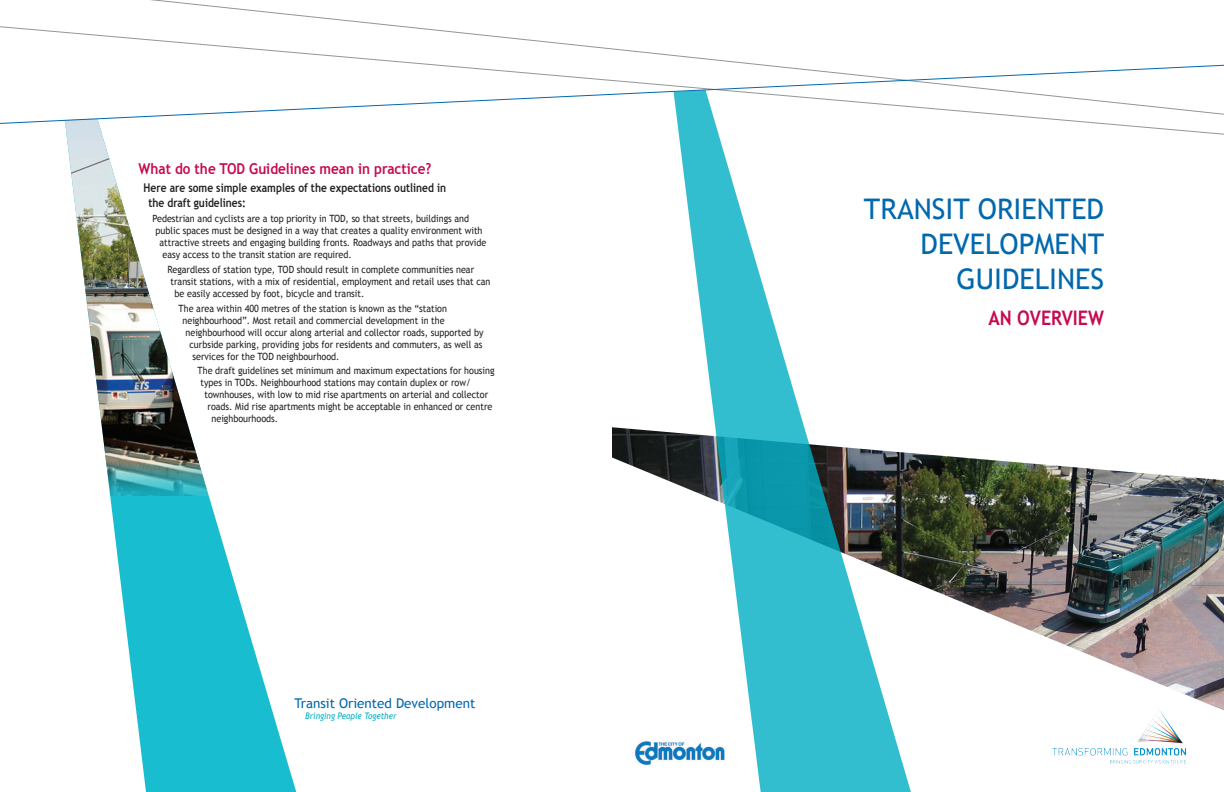
<style>
.page{position:relative;width:1224px;height:792px;background:#fff}
.page>*{position:absolute;margin:0;border:0;box-sizing:border-box;transform-origin:0 0}
.t1{font:28.4px/35px "Trebuchet MS";color:#0168ae;text-align:right}
.t2{font:700 20px "Trebuchet MS";color:#c7094f;scale:.9 1}
.t3{font:700 15px "Trebuchet MS";color:#c7094f;scale:.9 1}
.t4{font:13.4px "Trebuchet MS";color:#0168ae}
.t5{font:700 12px/14.4px "Trebuchet MS";color:#231f20;scale:.85 1}
.t6{font:10px "Trebuchet MS";color:#231f20;scale:.9 1}
.t7{font:italic 9px "Trebuchet MS";color:#00aec5;scale:.9 1}
</style>
<div class="page">
<img style="left:612px;top:427px;width:612px;height:284px">
<svg style="left:674px;top:136px;width:240px;height:656px"></svg>
<svg style="left:110px;top:495px;width:186px;height:297px;fill:#19bdd0"></svg>
<img style="left:66px;top:136px;width:140px;height:359px">
<img style="left:1040px;top:706px;width:168px;height:58px">
<img style="left:635px;top:738px;width:94px;height:30px">
<svg style="left:0;top:25px;width:1224px;height:111px"></svg>
<svg style="left:0;top:64px;width:1224px;height:61px"></svg>
<svg style="left:206px;top:486px;width:90px;height:190px"></svg>
<h3 class="t3" style="left:139px;top:159px;width:327px">What do the TOD Guidelines mean in practice?</h3>
<p class="t5" style="left:149px;top:181px;width:352px;text-indent:-5px">Here are some simple examples of the expectations outlined in the draft guidelines:</p>
<p class="t6" style="left:153px;top:212px;width:353px">Pedestrian and cyclists are a top priority in TOD, so that streets, buildings and</p>
<p class="t6" style="left:156px;top:224px;width:365px">public spaces must be designed in a way that creates a quality environment with</p>
<p class="t6" style="left:160px;top:236px;width:365px">attractive streets and engaging building fronts. Roadways and paths that provide</p>
<p class="t6" style="left:163px;top:248px;width:212px">easy access to the transit station are required.</p>
<p class="t6" style="left:168px;top:263px;width:342px">Regardless of station type, TOD should result in complete communities near</p>
<p class="t6" style="left:171px;top:275px;width:357px">transit stations, with a mix of residential, employment and retail uses that can</p>
<p class="t6" style="left:175px;top:287px;width:212px">be easily accessed by foot, bicycle and transit.</p>
<p class="t6" style="left:179px;top:302px;width:300px">The area within 400 metres of the station is known as the “station</p>
<p class="t6" style="left:183px;top:314px;width:293px">neighbourhood”. Most retail and commercial development in the</p>
<p class="t6" style="left:186px;top:326px;width:333px">neighbourhood will occur along arterial and collector roads, supported by</p>
<p class="t6" style="left:190px;top:338px;width:327px">curbside parking, providing jobs for residents and commuters, as well as</p>
<p class="t6" style="left:193px;top:350px;width:165px">services for the TOD neighbourhood.</p>
<p class="t6" style="left:198px;top:365px;width:332px">The draft guidelines set minimum and maximum expectations for housing</p>
<p class="t6" style="left:201px;top:377px;width:302px">types in TODs. Neighbourhood stations may contain duplex or row/</p>
<p class="t6" style="left:205px;top:389px;width:317px">townhouses, with low to mid rise apartments on arterial and collector</p>
<p class="t6" style="left:208px;top:401px;width:318px">roads. Mid rise apartments might be acceptable in enhanced or centre</p>
<p class="t6" style="left:212px;top:413px;width:76px">neighbourhoods.</p>
<h3 class="t4" style="left:294px;top:696px;width:182px">Transit Oriented Development</h3>
<p class="t7" style="left:305px;top:711px;width:103px">Bringing People Together</p>
<h1 class="t1" style="left:864px;top:192px;width:242px">TRANSIT ORIENTED<br>DEVELOPMENT<br>GUIDELINES</h1>
<h2 class="t2" style="left:988px;top:305px;width:130px">AN OVERVIEW</h2>
</div>
